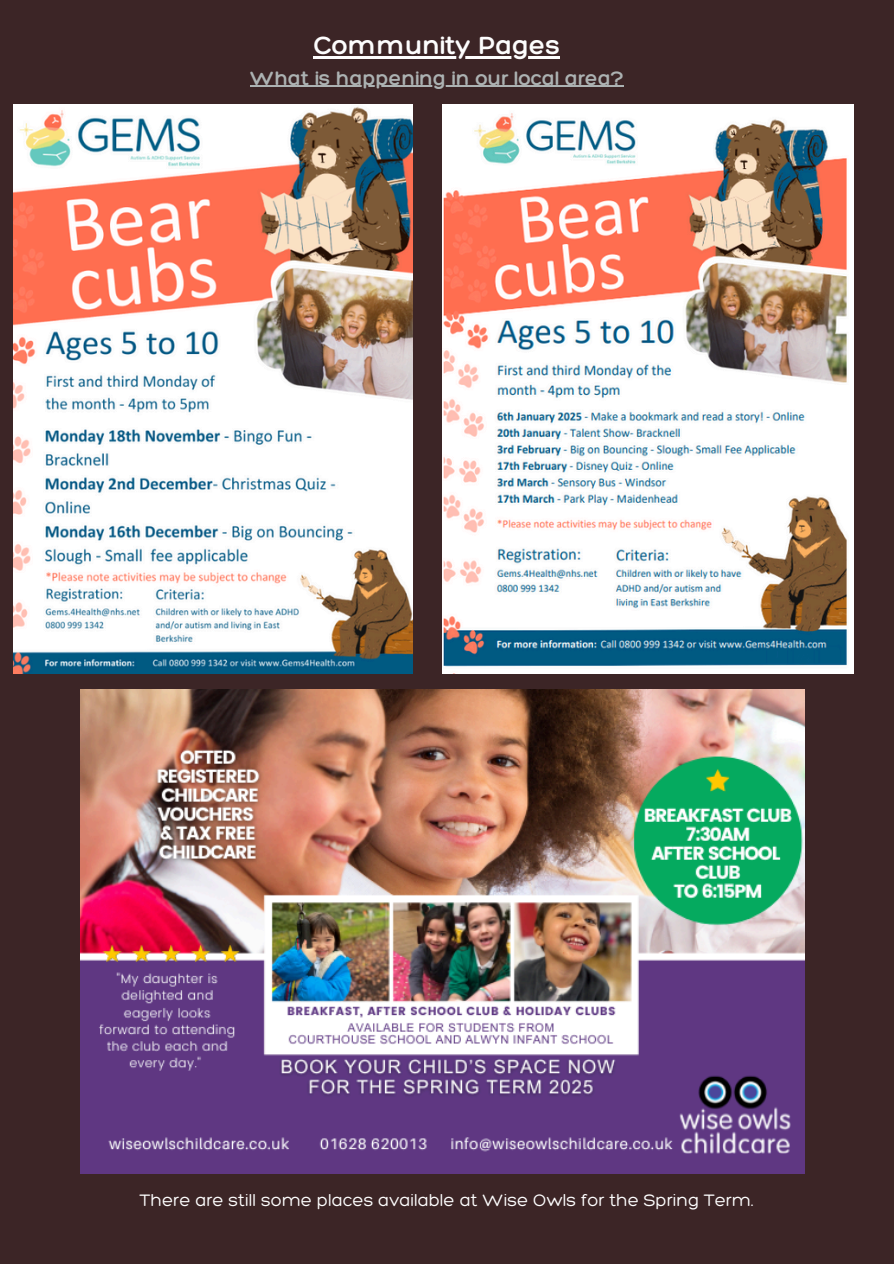
<style>
.page{position:relative;width:894px;height:1264px;background:#fff}
.page>*{position:absolute;margin:0;border:0;box-sizing:border-box;transform-origin:0 0}
.t1{font:300 27px "Hero";color:#fdfdfd}
.t2{font:300 21px "Hero";color:#acb2b2}
.t3{font:300 18px "Hero";color:#fff}
</style>
<div class="page">
<div style="left:0;top:0;width:893px;height:1263px;background:#3c2526"></div>
<img style="left:14px;top:104px;width:398px;height:569px">
<img style="left:442px;top:104px;width:411px;height:569px">
<img style="left:80px;top:689px;width:724px;height:484px">
<hr style="left:313px;top:56px;width:247px;height:3px;background:#fdfdfd">
<hr style="left:250px;top:86px;width:373px;height:1px;background:#acb2b2">
<h1 class="t1" style="left:313px;top:28px;width:248px">Community Pages</h1>
<p class="t2" style="left:250px;top:65px;width:375px">What is happening in our local area?</p>
<p class="t3" style="left:140px;top:1188px;width:615px">There are still some places available at Wise Owls for the Spring Term.</p>
</div>
